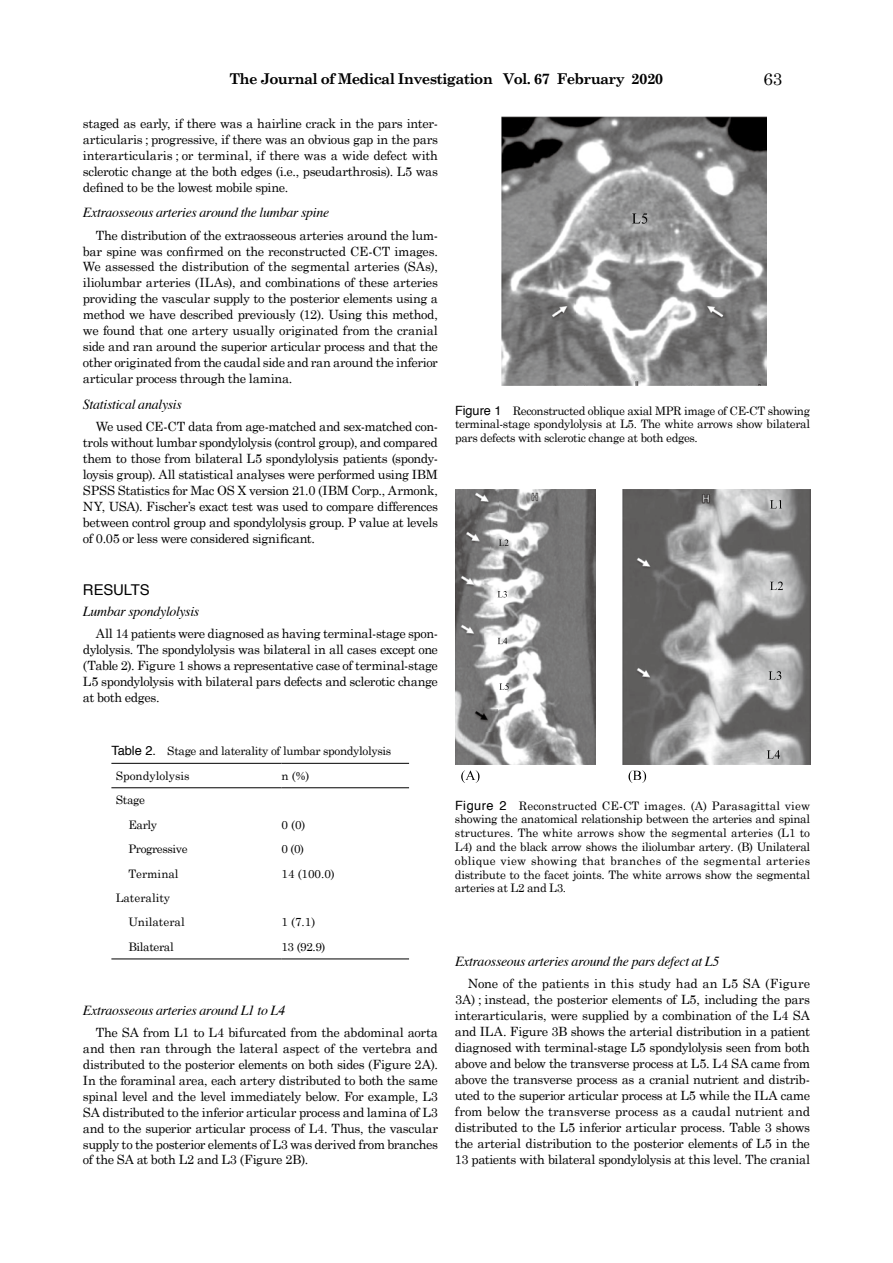
<style>
.page{position:relative;width:893px;height:1263px;background:#fff}
.page>*{position:absolute;margin:0;border:0;box-sizing:border-box;transform-origin:0 0}
.t1{font:16.95px "Century Schoolbook";color:#000}
.t2{font:700 14.85px "Century Schoolbook";letter-spacing:-.045em;color:#000}
.t3{font:14.85px "Helvetica";letter-spacing:-.01em;color:#000}
.t4{font:italic 13.8px "Times";letter-spacing:-.02em;color:#000}
.t5{font:12.75px/15.9px "Century Schoolbook";letter-spacing:-.025em;color:#000;text-align:justify}
.t6{font:11.7px/13.8px "Century Schoolbook";letter-spacing:-.03em;color:#000}
.t7{font:11.7px/24.5px "Century Schoolbook";color:#000}
.s1{font-family:"Helvetica";font-size:12.75px}
</style>
<div class="page">
<svg style="left:111px;top:762px;width:298px;height:27px"></svg>
<svg style="left:111px;top:958px;width:298px;height:1px"></svg>
<hr style="left:111px;top:763px;width:170px;height:1px;background:#000">
<hr style="left:281px;top:763px;width:128px;height:1px;background:#000">
<hr style="left:111px;top:787px;width:170px;height:1px;background:#000">
<hr style="left:281px;top:787px;width:128px;height:1px;background:#000">
<hr style="left:111px;top:959px;width:170px;height:1px;background:#000">
<hr style="left:281px;top:959px;width:128px;height:1px;background:#000">
<img style="left:502px;top:117px;width:265px;height:268px">
<svg style="left:632px;top:213px;width:15px;height:11px"></svg>
<img style="left:549px;top:297px;width:27px;height:23px">
<img style="left:697px;top:297px;width:28px;height:23px">
<img style="left:455px;top:489px;width:141px;height:276px">
<svg style="left:499px;top:683px;width:10px;height:7px"></svg>
<svg style="left:498px;top:638px;width:9px;height:6px"></svg>
<svg style="left:498px;top:591px;width:9px;height:6px"></svg>
<svg style="left:499px;top:539px;width:10px;height:7px"></svg>
<img style="left:472px;top:710px;width:26px;height:21px">
<img style="left:458px;top:623px;width:26px;height:21px">
<img style="left:458px;top:574px;width:26px;height:22px">
<img style="left:464px;top:531px;width:25px;height:21px">
<img style="left:473px;top:491px;width:25px;height:21px">
<img style="left:622px;top:489px;width:189px;height:276px">
<svg style="left:767px;top:750px;width:13px;height:9px"></svg>
<svg style="left:769px;top:671px;width:12px;height:9px"></svg>
<svg style="left:770px;top:581px;width:13px;height:9px"></svg>
<svg style="left:770px;top:500px;width:12px;height:8px"></svg>
<img style="left:634px;top:667px;width:26px;height:21px">
<img style="left:634px;top:556px;width:26px;height:21px">
<svg style="left:461px;top:770px;width:18px;height:13px"></svg>
<svg style="left:628px;top:770px;width:18px;height:13px"></svg>
<p class="t2" style="left:229px;top:70px;width:435px">The Journal of Medical Investigation Vol. 67 February 2020</p>
<h1 class="t1" style="left:763px;top:68px;width:20px">63</h1>
<p class="t5" style="left:83px;top:115px;width:357px">staged as early, if there was a hairline crack in the pars inter&shy;articularis ; progressive, if there was an obvious gap in the pars interarticularis ; or terminal, if there was a wide defect with sclerotic change at the both edges (i.e., pseudarthrosis). L5 was defined to be the lowest mobile spine.</p>
<p class="t4" style="left:83px;top:201px;width:248px">Extraosseous arteries around the lumbar spine</p>
<p class="t5" style="left:83px;top:227px;width:357px;text-indent:13px">The distribution of the extraosseous arteries around the lum&shy;bar spine was confirmed on the reconstructed CE-CT images.<br>We assessed the distribution of the segmental arteries (SAs), iliolumbar arteries (ILAs), and combinations of these arteries providing the vascular supply to the posterior elements using a method we have described previously (12). Using this method, we found that one artery usually originated from the cranial side and ran around the superior articular process and that the other originated from the caudal side and ran around the inferior articular process through the lamina.</p>
<p class="t4" style="left:83px;top:392px;width:100px">Statistical analysis</p>
<p class="t5" style="left:83px;top:418px;width:357px;text-indent:13px">We used CE-CT data from age-matched and sex-matched con&shy;trols without lumbar spondylolysis (control group), and compared them to those from bilateral L5 spondylolysis patients (spondy&shy;loysis group). All statistical analyses were performed using IBM SPSS Statistics for Mac OS X version 21.0 (IBM Corp., Armonk, NY, USA). Fischer’s exact test was used to compare differences between control group and spondylolysis group. P value at levels of 0.05 or less were considered significant.</p>
<p class="t3" style="left:83px;top:578px;width:68px">RESULTS</p>
<p class="t4" style="left:83px;top:599px;width:118px">Lumbar spondylolysis</p>
<p class="t5" style="left:83px;top:625px;width:357px;text-indent:13px">All 14 patients were diagnosed as having terminal-stage spon&shy;dylolysis. The spondylolysis was bilateral in all cases except one (Table 2). Figure 1 shows a representative case of terminal-stage L5 spondylolysis with bilateral pars defects and sclerotic change at both edges.</p>
<p class="t6" style="left:455px;top:403px;width:357px;text-align:justify"><span class="s1">Figure 1</span> Reconstructed oblique axial MPR image of CE-CT showing terminal-stage spondylolysis at L5. The white arrows show bilateral pars defects with sclerotic change at both edges.</p>
<p class="t6" style="left:116px;top:738px;width:277px;line-height:25px;text-indent:-4px"><span class="s1">Table 2.</span> Stage and laterality of lumbar spondylolysis<br>Spondylolysis</p>
<p class="t6" style="left:281px;top:768px;width:29px">n (%)</p>
<p class="t6" style="left:128px;top:787px;width:30px;line-height:24.5px;text-indent:-13px">Stage<br>Early</p>
<p class="t6" style="left:281px;top:817px;width:26px">0 (0)</p>
<p class="t6" style="left:128px;top:842px;width:61px">Progressive</p>
<p class="t6" style="left:281px;top:842px;width:24px">0 (0)</p>
<p class="t7" style="left:128px;top:861px;width:52px">Terminal</p>
<p class="t6" style="left:281px;top:866px;width:55px">14 (100.0)</p>
<p class="t7" style="left:128px;top:885px;width:58px;text-indent:-13px">Laterality<br>Unilateral</p>
<p class="t6" style="left:281px;top:915px;width:35px">1 (7.1)</p>
<p class="t6" style="left:128px;top:939px;width:47px">Bilateral</p>
<p class="t6" style="left:281px;top:939px;width:45px">13 (92.9)</p>
<p class="t4" style="left:83px;top:998px;width:204px">Extraosseous arteries around L1 to L4</p>
<p class="t5" style="left:83px;top:1024px;width:357px;text-indent:13px">The SA from L1 to L4 bifurcated from the abdominal aorta and then ran through the lateral aspect of the vertebra and distributed to the posterior elements on both sides (Figure 2A).<br>In the foraminal area, each artery distributed to both the same spinal level and the level immediately below. For example, L3<br>SA distributed to the inferior articular process and lamina of L3 and to the superior articular process of L4. Thus, the vascular supply to the posterior elements of L3 was derived from branches of the SA at both L2 and L3 (Figure 2B).</p>
<p class="t6" style="left:455px;top:799px;width:357px;text-align:justify"><span class="s1">Figure 2</span> Reconstructed CE-CT images. (A) Parasagittal view showing the anatomical relationship between the arteries and spinal structures. The white arrows show the segmental arteries (L1 to L4) and the black arrow shows the iliolumbar artery. (B) Unilateral oblique view showing that branches of the segmental arteries distribute to the facet joints. The white arrows show the segmental arteries at L2 and L3.</p>
<p class="t4" style="left:455px;top:949px;width:266px">Extraosseous arteries around the pars defect at L5</p>
<p class="t5" style="left:455px;top:975px;width:357px;text-indent:13px">None of the patients in this study had an L5 SA (Figure 3A) ; instead, the posterior elements of L5, including the pars interarticularis, were supplied by a combination of the L4 SA and ILA. Figure 3B shows the arterial distribution in a patient diagnosed with terminal-stage L5 spondylolysis seen from both above and below the transverse process at L5. L4 SA came from above the transverse process as a cranial nutrient and distrib&shy;uted to the superior articular process at L5 while the ILA came from below the transverse process as a caudal nutrient and distributed to the L5 inferior articular process. Table 3 shows the arterial distribution to the posterior elements of L5 in the 13 patients with bilateral spondylolysis at this level. The cranial</p>
</div>
